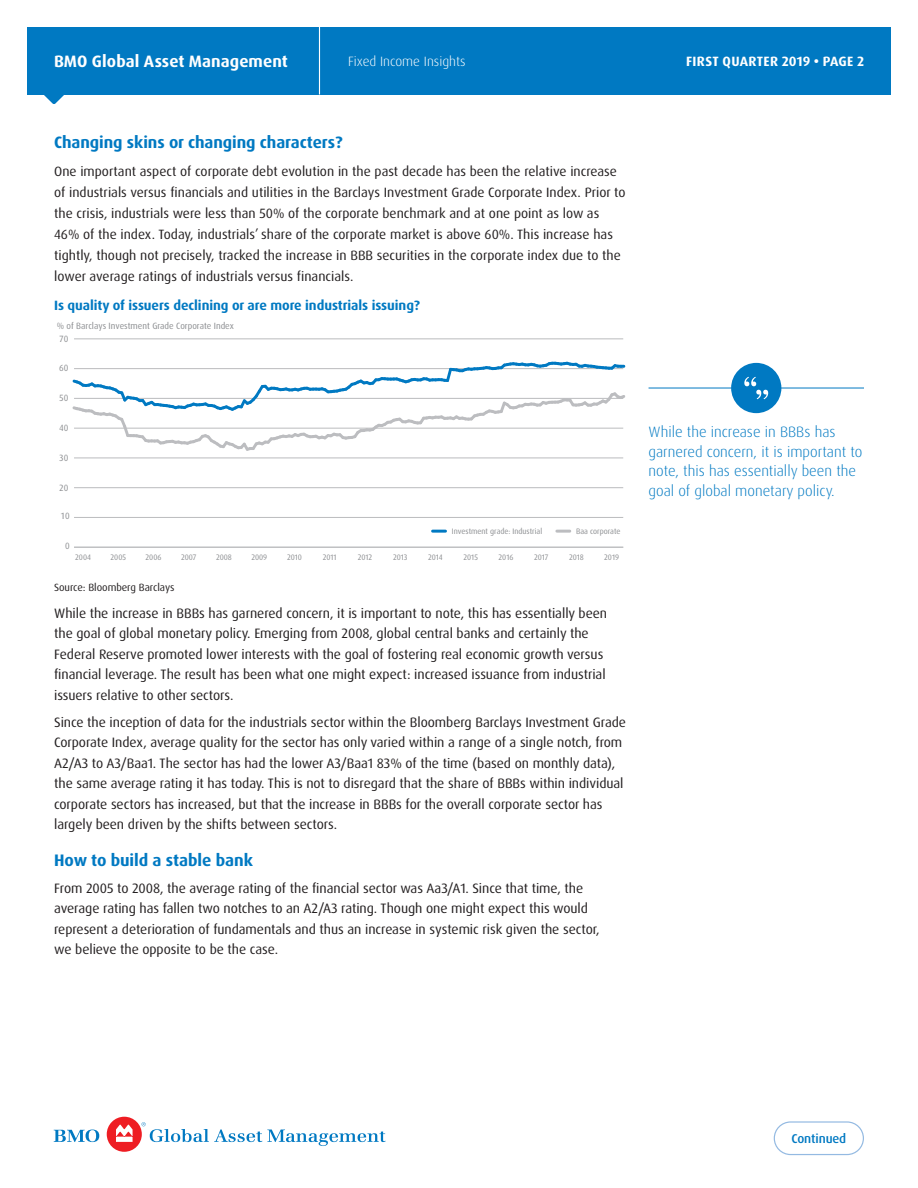
<style>
.page{position:relative;width:918px;height:1188px;background:#fff}
.page>*{position:absolute;margin:0;border:0;box-sizing:border-box;transform-origin:0 0}
.t1{font:700 16.65px "Dax OT";letter-spacing:-.005em;color:#0079c2}
.t2{font:700 16.5px "Dax OT";letter-spacing:-.005em;color:#0079c2}
.t3{font:700 16.5px "Dax OT";letter-spacing:.005em;color:#fff}
.t4{font:300 15px/19.5px "Dax OT";color:#0079c2}
.t5{font:13.65px/20.4px "Dax OT";letter-spacing:-.005em;color:#231f20}
.t6{font:13.5px/21px "Dax OT";color:#231f20}
.t7{font:700 13.5px "Dax OT";letter-spacing:-.005em;color:#0079c2}
.t8{font:700 13.5px "Dax OT";letter-spacing:.02em;color:#fff}
.t9{font:300 13.5px "Dax OT";color:#fff}
.t10{font:500 12.75px "Dax OT";letter-spacing:-.01em;color:#0079c2}
.t11{font:10.5px "Dax OT";letter-spacing:-.005em;color:#231f20}
.t12{font:9.15px "Dax";color:#8a8c8f;scale:.96 1}
.t13{font:7.95px "Dax OT";color:#8a8c8f;scale:.96 1}
</style>
<div class="page">
<div style="left:243px;top:27px;width:648px;height:67px;background:#0079c2"></div>
<svg style="left:54px;top:1130px;width:45px;height:12px"></svg>
<div style="left:107px;top:1117px;width:35px;height:35px;background:#ee1d23;border-radius:50%"></div>
<svg style="left:116px;top:1125px;width:17px;height:17px"></svg>
<svg style="left:142px;top:1122px;width:244px;height:24px"></svg>
<svg style="left:774px;top:1121px;width:90px;height:34px"></svg>
<div style="left:27px;top:27px;width:216px;height:67px;background:#0079c2"></div>
<svg style="left:43px;top:94px;width:22px;height:10px"></svg>
<hr style="left:319px;top:27px;width:1px;height:67px;background:#fff">
<svg style="left:433px;top:530px;width:13px;height:3px"></svg>
<svg style="left:557px;top:530px;width:13px;height:3px"></svg>
<hr style="left:74px;top:547px;width:549px;height:1px;background:#bcbdbf">
<hr style="left:74px;top:517px;width:549px;height:1px;background:#bcbdbf">
<hr style="left:74px;top:487px;width:549px;height:1px;background:#bcbdbf">
<hr style="left:74px;top:458px;width:549px;height:1px;background:#bcbdbf">
<hr style="left:74px;top:338px;width:549px;height:1px;background:#bcbdbf">
<svg style="left:72px;top:361px;width:554px;height:90px"></svg>
<hr style="left:649px;top:388px;width:215px;height:1px;background:#0079c2">
<div style="left:731px;top:363px;width:50px;height:50px;background:#0079c2;border-radius:50%"></div>
<svg style="left:744px;top:377px;width:24px;height:22px"></svg>
<p class="t3" style="left:54px;top:51px;width:235px">BMO Global Asset Management</p>
<p class="t9" style="left:348px;top:53px;width:119px">Fixed Income Insights</p>
<p class="t8" style="left:686px;top:53px;width:179px">FIRST QUARTER 2019 • PAGE 2</p>
<p class="t2" style="left:54px;top:132px;width:290px">Changing skins or changing characters?</p>
<p class="t6" style="left:54px;top:161px;width:573px">One important aspect of corporate debt evolution in the past decade has been the relative increase of industrials versus financials and utilities in the Barclays Investment Grade Corporate Index. Prior to the crisis, industrials were less than 50% of the corporate benchmark and at one point as low as 46% of the index. Today, industrials’ share of the corporate market is above 60%. This increase has tightly, though not precisely, tracked the increase in BBB securities in the corporate index due to the lower average ratings of industrials versus financials.</p>
<p class="t7" style="left:54px;top:297px;width:367px">Is quality of issuers declining or are more industrials issuing?</p>
<p class="t12" style="left:57px;top:320px;width:186px">% of Barclays Investment Grade Corporate Index</p>
<p class="t12" style="left:59px;top:333px;width:11px">70</p>
<p class="t12" style="left:59px;top:363px;width:11px">60</p>
<p class="t12" style="left:59px;top:393px;width:11px">50</p>
<p class="t12" style="left:59px;top:423px;width:11px">40</p>
<p class="t12" style="left:59px;top:453px;width:11px">30</p>
<p class="t12" style="left:59px;top:482px;width:11px">20</p>
<p class="t12" style="left:61px;top:511px;width:11px">10</p>
<p class="t12" style="left:65px;top:540px;width:6px">0</p>
<p class="t13" style="left:452px;top:526px;width:96px">Investment grade: Industrial</p>
<p class="t13" style="left:576px;top:526px;width:48px">Baa corporate</p>
<p class="t13" style="left:75px;top:552px;width:18px">2004</p>
<p class="t13" style="left:111px;top:552px;width:18px">2005</p>
<p class="t13" style="left:146px;top:552px;width:18px">2006</p>
<p class="t13" style="left:181px;top:552px;width:18px">2007</p>
<p class="t13" style="left:216px;top:552px;width:18px">2008</p>
<p class="t13" style="left:251px;top:552px;width:18px">2009</p>
<p class="t13" style="left:287px;top:552px;width:17px">2010</p>
<p class="t13" style="left:323px;top:552px;width:16px">2011</p>
<p class="t13" style="left:358px;top:552px;width:17px">2012</p>
<p class="t13" style="left:393px;top:552px;width:17px">2013</p>
<p class="t13" style="left:428px;top:552px;width:17px">2014</p>
<p class="t13" style="left:463px;top:552px;width:17px">2015</p>
<p class="t13" style="left:499px;top:552px;width:17px">2016</p>
<p class="t13" style="left:534px;top:552px;width:17px">2017</p>
<p class="t13" style="left:569px;top:552px;width:17px">2018</p>
<p class="t13" style="left:604px;top:552px;width:17px">2019</p>
<p class="t11" style="left:54px;top:580px;width:122px">Source: Bloomberg Barclays</p>
<p class="t5" style="left:54px;top:603px;width:555px">While the increase in BBBs has garnered concern, it is important to note, this has essentially been the goal of global monetary policy. Emerging from 2008, global central banks and certainly the Federal Reserve promoted lower interests with the goal of fostering real economic growth versus financial leverage. The result has been what one might expect: increased issuance from industrial issuers relative to other sectors.</p>
<p class="t5" style="left:54px;top:712px;width:573px">Since the inception of data for the industrials sector within the Bloomberg Barclays Investment Grade Corporate Index, average quality for the sector has only varied within a range of a single notch, from A2/A3 to A3/Baa1. The sector has had the lower A3/Baa1 83% of the time (based on monthly data), the same average rating it has today. This is not to disregard that the share of BBBs within individual corporate sectors has increased, but that the increase in BBBs for the overall corporate sector has largely been driven by the shifts between sectors.</p>
<p class="t1" style="left:54px;top:849px;width:200px">How to build a stable bank</p>
<p class="t5" style="left:54px;top:878px;width:547px">From 2005 to 2008, the average rating of the financial sector was Aa3/A1. Since that time, the average rating has fallen two notches to an A2/A3 rating. Though one might expect this would represent a deterioration of fundamentals and thus an increase in systemic risk given the sector, we believe the opposite to be the case.</p>
<p class="t4" style="left:649px;top:422px;width:215px">While the increase in BBBs has garnered concern, it is important to note, this has essentially been the goal of global monetary policy.</p>
<p class="t10" style="left:791px;top:1130px;width:56px">Continued</p>
</div>
